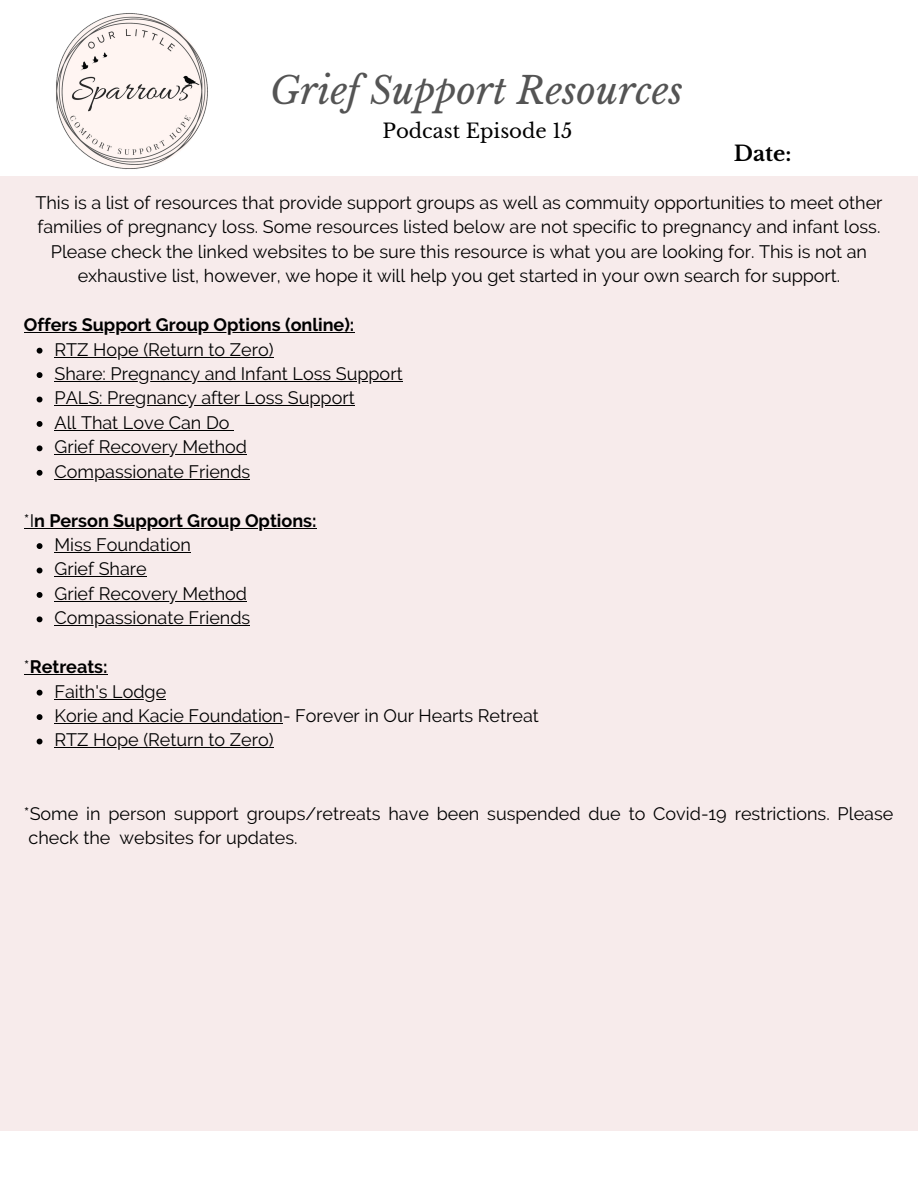
<style>
.page{position:relative;width:918px;height:1188px;background:#fff}
.page>*{position:absolute;margin:0;border:0;box-sizing:border-box;transform-origin:0 0}
.t1{font:italic 37.2px "Libre Baskerville";color:#545454}
.t2{font:700 21px "Libre Baskerville";color:#000}
.t3{font:19.8px "Libre Baskerville";color:#000}
.t4{font:18px/24.5px "Raleway";color:#000}
.t5{font:700 18px "Raleway";color:#000}
.s1{font-weight:400}
</style>
<div class="page">
<div style="left:0;top:177px;width:918px;height:954px;background:#f7ebeb"></div>
<img style="left:44px;top:13px;width:176px;height:164px">
<svg style="left:37px;top:348px;width:6px;height:6px"></svg>
<hr style="left:55px;top:357px;width:219px;height:1px;background:#000">
<svg style="left:37px;top:372px;width:6px;height:6px"></svg>
<hr style="left:55px;top:381px;width:348px;height:1px;background:#000">
<svg style="left:37px;top:397px;width:6px;height:5px"></svg>
<hr style="left:55px;top:405px;width:300px;height:1px;background:#000">
<svg style="left:37px;top:421px;width:6px;height:6px"></svg>
<hr style="left:55px;top:430px;width:175px;height:1px;background:#000">
<svg style="left:37px;top:445px;width:6px;height:6px"></svg>
<hr style="left:55px;top:454px;width:192px;height:1px;background:#000">
<svg style="left:37px;top:470px;width:6px;height:6px"></svg>
<hr style="left:55px;top:479px;width:195px;height:1px;background:#000">
<svg style="left:37px;top:543px;width:6px;height:6px"></svg>
<hr style="left:55px;top:552px;width:136px;height:1px;background:#000">
<svg style="left:37px;top:568px;width:6px;height:5px"></svg>
<hr style="left:55px;top:576px;width:92px;height:1px;background:#000">
<svg style="left:37px;top:592px;width:6px;height:6px"></svg>
<hr style="left:55px;top:601px;width:192px;height:1px;background:#000">
<svg style="left:37px;top:616px;width:6px;height:6px"></svg>
<hr style="left:55px;top:625px;width:195px;height:1px;background:#000">
<svg style="left:37px;top:690px;width:6px;height:6px"></svg>
<hr style="left:55px;top:699px;width:111px;height:1px;background:#000">
<svg style="left:37px;top:714px;width:6px;height:6px"></svg>
<hr style="left:55px;top:723px;width:228px;height:1px;background:#000">
<svg style="left:37px;top:739px;width:6px;height:5px"></svg>
<hr style="left:55px;top:747px;width:219px;height:1px;background:#000">
<hr style="left:24px;top:332px;width:330px;height:1px;background:#000">
<hr style="left:34px;top:528px;width:283px;height:1px;background:#000">
<hr style="left:30px;top:674px;width:78px;height:1px;background:#000">
<h1 class="t1" style="left:270px;top:68px;width:414px">Grief Support Resources</h1>
<p class="t3" style="left:383px;top:119px;width:191px">Podcast Episode 15</p>
<p class="t2" style="left:734px;top:141px;width:59px">Date:</p>
<p class="t4" style="left:35px;top:190px;width:849px;text-align:center">This is a list of resources that provide support groups as well as commuity opportunities to meet other families of pregnancy loss. Some resources listed below are not specific to pregnancy and infant loss.<br>Please check the linked websites to be sure this resource is what you are looking for. This is not an exhaustive list, however, we hope it will help you get started in your own search for support.</p>
<p class="t5" style="left:24px;top:314px;width:332px">Offers Support Group Options (online):</p>
<p class="t4" style="left:55px;top:337px;width:350px">RTZ Hope (Return to Zero)<br>Share: Pregnancy and Infant Loss Support<br>PALS: Pregnancy after Loss Support<br>All That Love Can Do<br>Grief Recovery Method<br>Compassionate Friends</p>
<p class="t5" style="left:24px;top:510px;width:294px"><span class="s1">*I</span>n Person Support Group Options:</p>
<p class="t4" style="left:55px;top:532px;width:197px">Miss Foundation<br>Grief Share<br>Grief Recovery Method<br>Compassionate Friends</p>
<p class="t5" style="left:24px;top:656px;width:85px"><span class="s1">*</span>Retreats:</p>
<p class="t4" style="left:55px;top:679px;width:486px">Faith's Lodge<br>Korie and Kacie Foundation- Forever in Our Hearts Retreat<br>RTZ Hope (Return to Zero)</p>
<p class="t4" style="left:24px;top:801px;width:871px">*Some in person support groups/retreats have been suspended due to Covid-19 restrictions. Please check the websites for updates.</p>
</div>
